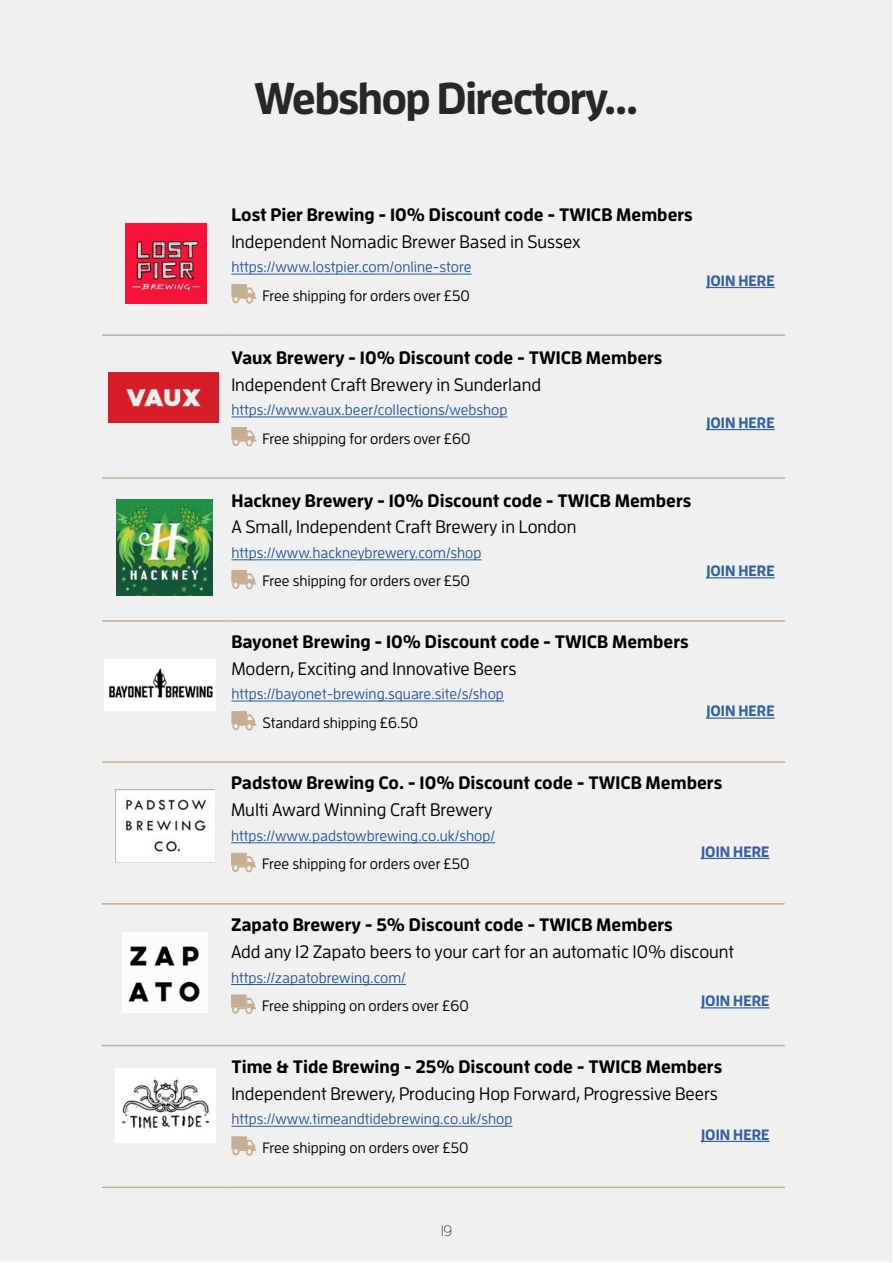
<style>
.page{position:relative;width:893px;height:1263px;background:#fff}
.page>*{position:absolute;margin:0;border:0;box-sizing:border-box;transform-origin:0 0}
.t1{font:700 44.4px "Enzo OT";letter-spacing:-.04em;color:#272726}
.t2{font:700 18px "Enzo OT";color:#000}
.t3{font:500 18px "Enzo OT";color:#000}
.t4{font:500 15px "Enzo OT";color:#265a9b}
.t5{font:500 15px "Enzo OT";color:#000}
.t6{font:700 15px "Enzo OT";color:#33609f}
.t7{font:300 15px "Enzo OT";color:#272726}
</style>
<div class="page">
<div style="left:1px;top:1px;width:891px;height:1261px;background:#f0f0f0"></div>
<hr style="left:102px;top:477px;width:123px;height:2px;background:#c7ad92">
<hr style="left:225px;top:477px;width:560px;height:2px;background:#c7ad92">
<hr style="left:231px;top:417px;width:277px;height:1px;background:#265a9b">
<svg style="left:231px;top:427px;width:25px;height:19px"></svg>
<img style="left:108px;top:373px;width:111px;height:49px">
<hr style="left:102px;top:620px;width:123px;height:2px;background:#c7ad92">
<hr style="left:225px;top:620px;width:560px;height:2px;background:#c7ad92">
<hr style="left:231px;top:559px;width:251px;height:1px;background:#265a9b">
<svg style="left:231px;top:570px;width:25px;height:19px"></svg>
<img style="left:116px;top:499px;width:96px;height:97px">
<hr style="left:102px;top:761px;width:123px;height:2px;background:#c7ad92">
<hr style="left:225px;top:761px;width:560px;height:2px;background:#c7ad92">
<hr style="left:231px;top:701px;width:273px;height:1px;background:#265a9b">
<svg style="left:231px;top:711px;width:25px;height:20px"></svg>
<img style="left:104px;top:660px;width:111px;height:50px">
<hr style="left:102px;top:903px;width:123px;height:1px;background:#c7ad92">
<hr style="left:225px;top:903px;width:560px;height:1px;background:#c7ad92">
<hr style="left:231px;top:842px;width:264px;height:1px;background:#265a9b">
<svg style="left:231px;top:853px;width:25px;height:19px"></svg>
<img style="left:115px;top:789px;width:99px;height:74px">
<hr style="left:102px;top:1045px;width:123px;height:1px;background:#c7ad92">
<hr style="left:225px;top:1045px;width:560px;height:1px;background:#c7ad92">
<hr style="left:231px;top:984px;width:175px;height:1px;background:#265a9b">
<svg style="left:231px;top:994px;width:25px;height:20px"></svg>
<img style="left:122px;top:933px;width:85px;height:79px">
<hr style="left:102px;top:1186px;width:123px;height:2px;background:#c7ad92">
<hr style="left:225px;top:1186px;width:560px;height:2px;background:#c7ad92">
<hr style="left:231px;top:1126px;width:281px;height:1px;background:#265a9b">
<svg style="left:231px;top:1136px;width:25px;height:20px"></svg>
<img style="left:115px;top:1069px;width:100px;height:74px">
<hr style="left:102px;top:334px;width:123px;height:2px;background:#c7ad92">
<hr style="left:225px;top:334px;width:560px;height:2px;background:#c7ad92">
<hr style="left:231px;top:274px;width:240px;height:1px;background:#265a9b">
<svg style="left:231px;top:284px;width:25px;height:20px"></svg>
<img style="left:126px;top:223px;width:81px;height:81px">
<hr style="left:706px;top:287px;width:69px;height:1px;background:#33609f">
<hr style="left:706px;top:429px;width:69px;height:1px;background:#33609f">
<hr style="left:706px;top:577px;width:69px;height:1px;background:#33609f">
<hr style="left:706px;top:717px;width:69px;height:2px;background:#33609f">
<hr style="left:701px;top:858px;width:69px;height:1px;background:#33609f">
<hr style="left:701px;top:1007px;width:69px;height:1px;background:#33609f">
<hr style="left:701px;top:1141px;width:69px;height:1px;background:#33609f">
<h1 class="t1" style="left:254px;top:70px;width:386px">Webshop Directory...</h1>
<p class="t2" style="left:231px;top:203px;width:463px">Lost Pier Brewing - 10% Discount code - TWICB Members</p>
<p class="t3" style="left:231px;top:231px;width:351px">Independent Nomadic Brewer Based in Sussex</p>
<p class="t4" style="left:231px;top:258px;width:242px">https://www.lostpier.com/online-store</p>
<p class="t5" style="left:262px;top:287px;width:209px">Free shipping for orders over £50</p>
<p class="t6" style="left:706px;top:271px;width:70px">JOIN HERE</p>
<p class="t2" style="left:231px;top:346px;width:433px">Vaux Brewery - 10% Discount code - TWICB Members</p>
<p class="t3" style="left:231px;top:374px;width:311px">Independent Craft Brewery in Sunderland</p>
<p class="t4" style="left:231px;top:401px;width:278px">https://www.vaux.beer/collections/webshop</p>
<p class="t5" style="left:262px;top:429px;width:210px">Free shipping for orders over £60</p>
<p class="t6" style="left:706px;top:413px;width:70px">JOIN HERE</p>
<p class="t2" style="left:231px;top:489px;width:461px">Hackney Brewery - 10% Discount code - TWICB Members</p>
<p class="t3" style="left:231px;top:517px;width:347px">A Small, Independent Craft Brewery in London</p>
<p class="t4" style="left:231px;top:544px;width:252px">https://www.hackneybrewery.com/shop</p>
<p class="t5" style="left:262px;top:572px;width:209px">Free shipping for orders over £50</p>
<p class="t6" style="left:706px;top:561px;width:70px">JOIN HERE</p>
<p class="t2" style="left:231px;top:630px;width:459px">Bayonet Brewing - 10% Discount code - TWICB Members</p>
<p class="t3" style="left:231px;top:658px;width:286px">Modern, Exciting and Innovative Beers</p>
<p class="t4" style="left:231px;top:685px;width:274px">https://bayonet-brewing.square.site/s/shop</p>
<p class="t5" style="left:262px;top:713px;width:158px">Standard shipping £6.50</p>
<p class="t6" style="left:706px;top:702px;width:70px">JOIN HERE</p>
<p class="t2" style="left:231px;top:772px;width:493px">Padstow Brewing Co. - 10% Discount code - TWICB Members</p>
<p class="t3" style="left:231px;top:799px;width:263px">Multi Award Winning Craft Brewery</p>
<p class="t4" style="left:231px;top:827px;width:266px">https://www.padstowbrewing.co.uk/shop/</p>
<p class="t5" style="left:262px;top:855px;width:209px">Free shipping for orders over £50</p>
<p class="t6" style="left:701px;top:842px;width:70px">JOIN HERE</p>
<p class="t2" style="left:231px;top:913px;width:443px">Zapato Brewery - 5% Discount code - TWICB Members</p>
<p class="t3" style="left:231px;top:941px;width:505px">Add any 12 Zapato beers to your cart for an automatic 10% discount</p>
<p class="t4" style="left:231px;top:968px;width:176px">https://zapatobrewing.com/</p>
<p class="t5" style="left:262px;top:997px;width:208px">Free shipping on orders over £60</p>
<p class="t6" style="left:701px;top:991px;width:70px">JOIN HERE</p>
<p class="t2" style="left:231px;top:1055px;width:492px">Time &amp; Tide Brewing - 25% Discount code - TWICB Members</p>
<p class="t3" style="left:231px;top:1083px;width:488px">Independent Brewery, Producing Hop Forward, Progressive Beers</p>
<p class="t4" style="left:231px;top:1110px;width:283px">https://www.timeandtidebrewing.co.uk/shop</p>
<p class="t5" style="left:262px;top:1139px;width:208px">Free shipping on orders over £50</p>
<p class="t6" style="left:701px;top:1125px;width:70px">JOIN HERE</p>
<p class="t7" style="left:441px;top:1222px;width:13px">19</p>
</div>
